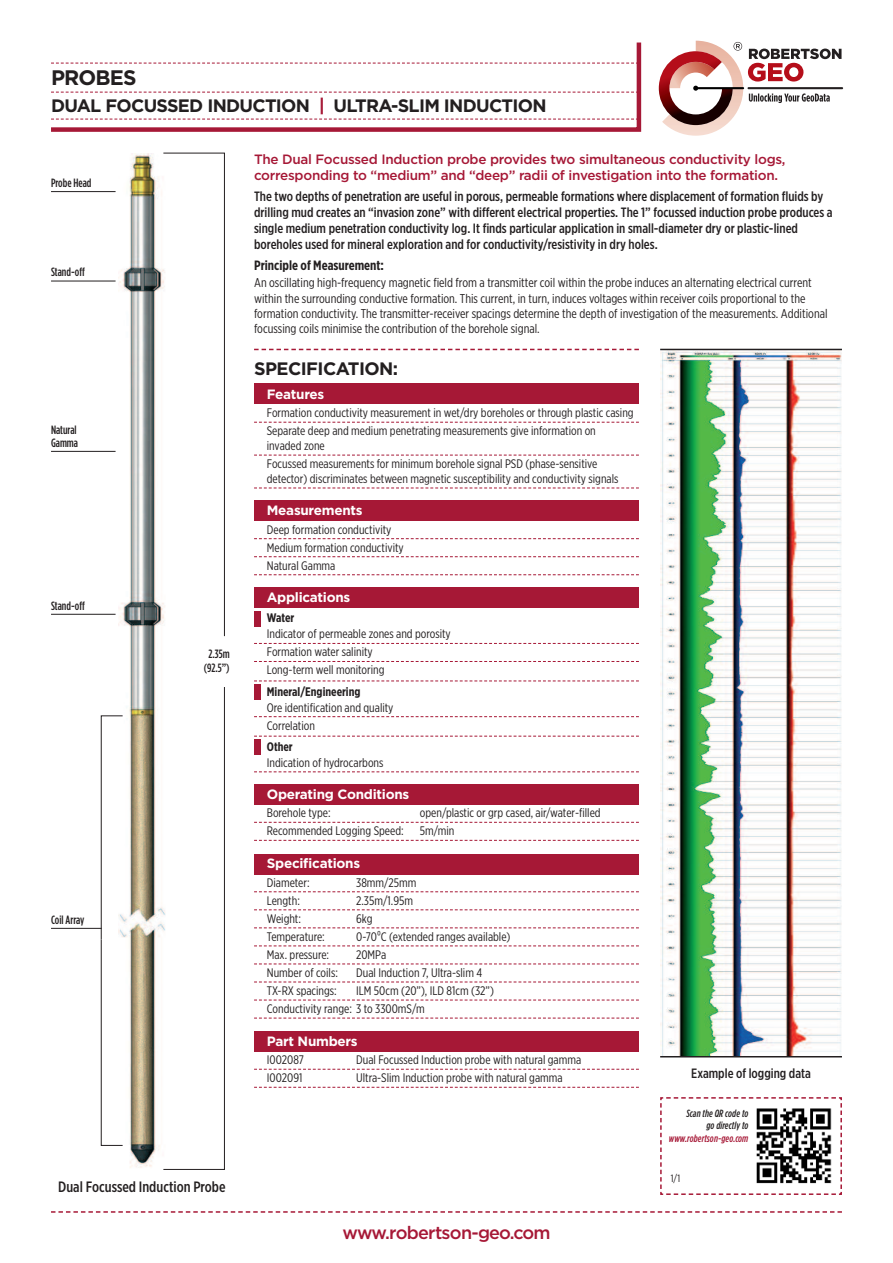
<style>
.page{position:relative;width:893px;height:1263px;background:#fff}
.page>*{position:absolute;margin:0;border:0;box-sizing:border-box;transform-origin:0 0}
.t1{font:700 21px "Gotham";letter-spacing:-.04em;color:#231f20}
.t2{font:700 18px "Gotham";letter-spacing:-.04em;color:#231f20}
.t3{font:500 18px "Gotham";letter-spacing:-.045em;color:#a61836}
.t4{font:500 15px "Gotham X Narrow";color:#231f20}
.t5{font:500 13.5px/16.2px "Gotham X Narrow";color:#231f20}
.t6{font:500 13.5px/16.2px "Gotham";letter-spacing:-.02em;color:#a61836}
.t7{font:700 13.5px "Gotham";letter-spacing:-.02em;color:#fff}
.t8{font:700 13.5px "Gotham X Narrow";color:#231f20}
.t9{font:12.75px/15.3px "Gotham X Narrow";color:#231f20}
.t10{font:12.3px/18px "Gotham X Narrow";color:#231f20}
.t11{font:700 12.3px "Gotham X Narrow";color:#231f20}
.t12{font:500 12px/14.4px "Gotham Condensed";color:#231f20;text-align:center}
.t13{font:italic 500 10.5px/12.6px "Gotham Condensed";letter-spacing:.01em;color:#231f20;text-align:right}
.t14{font:italic 500 10.5px "Gotham Condensed";letter-spacing:.01em;color:#a61836}
.t15{font:10.5px "Gotham X Narrow";color:#231f20}
.s1{color:#a61836}
</style>
<div class="page">
<svg style="left:660px;top:1097px;width:182px;height:98px"></svg>
<img style="left:660px;top:350px;width:182px;height:706px">
<img style="left:118px;top:153px;width:44px;height:1015px">
<svg style="left:51px;top:1211px;width:791px;height:2px"></svg>
<hr style="left:747px;top:87px;width:96px;height:2px;background:#231f20">
<svg style="left:659px;top:41px;width:182px;height:95px"></svg>
<svg style="left:51px;top:42px;width:591px;height:90px"></svg>
<svg style="left:51px;top:63px;width:588px;height:1px"></svg>
<svg style="left:51px;top:92px;width:588px;height:1px"></svg>
<svg style="left:51px;top:119px;width:588px;height:1px"></svg>
<svg style="left:254px;top:349px;width:385px;height:1px"></svg>
<hr style="left:660px;top:349px;width:182px;height:1px;background:#231f20">
<hr style="left:660px;top:1056px;width:182px;height:1px;background:#231f20">
<hr style="left:51px;top:281px;width:65px;height:1px;background:#231f20">
<hr style="left:51px;top:451px;width:65px;height:1px;background:#231f20">
<hr style="left:51px;top:614px;width:65px;height:1px;background:#231f20">
<hr style="left:51px;top:928px;width:51px;height:1px;background:#231f20">
<hr style="left:51px;top:191px;width:65px;height:1px;background:#231f20">
<svg style="left:162px;top:152px;width:63px;height:485px"></svg>
<svg style="left:162px;top:687px;width:63px;height:483px"></svg>
<svg style="left:100px;top:715px;width:24px;height:431px"></svg>
<div style="left:254px;top:383px;width:385px;height:20px;background:#a61836"></div>
<svg style="left:254px;top:422px;width:385px;height:1px"></svg>
<svg style="left:254px;top:455px;width:385px;height:1px"></svg>
<svg style="left:254px;top:487px;width:385px;height:1px"></svg>
<div style="left:254px;top:501px;width:385px;height:20px;background:#a61836"></div>
<svg style="left:254px;top:538px;width:385px;height:1px"></svg>
<svg style="left:254px;top:556px;width:385px;height:1px"></svg>
<svg style="left:254px;top:574px;width:385px;height:1px"></svg>
<div style="left:254px;top:588px;width:385px;height:20px;background:#a61836"></div>
<svg style="left:254px;top:643px;width:385px;height:1px"></svg>
<svg style="left:254px;top:661px;width:385px;height:1px"></svg>
<svg style="left:254px;top:680px;width:385px;height:1px"></svg>
<svg style="left:254px;top:716px;width:385px;height:1px"></svg>
<svg style="left:254px;top:736px;width:385px;height:1px"></svg>
<svg style="left:254px;top:771px;width:385px;height:1px"></svg>
<div style="left:254px;top:784px;width:385px;height:21px;background:#a61836"></div>
<svg style="left:254px;top:822px;width:385px;height:1px"></svg>
<svg style="left:254px;top:840px;width:385px;height:1px"></svg>
<div style="left:254px;top:854px;width:385px;height:20px;background:#a61836"></div>
<svg style="left:254px;top:891px;width:385px;height:1px"></svg>
<svg style="left:254px;top:909px;width:385px;height:1px"></svg>
<svg style="left:254px;top:927px;width:385px;height:1px"></svg>
<svg style="left:254px;top:945px;width:385px;height:1px"></svg>
<svg style="left:254px;top:963px;width:385px;height:1px"></svg>
<svg style="left:254px;top:981px;width:385px;height:1px"></svg>
<svg style="left:254px;top:999px;width:385px;height:1px"></svg>
<svg style="left:254px;top:1017px;width:385px;height:1px"></svg>
<div style="left:254px;top:1031px;width:385px;height:21px;background:#a61836"></div>
<svg style="left:254px;top:1069px;width:385px;height:1px"></svg>
<svg style="left:254px;top:1087px;width:385px;height:1px"></svg>
<div style="left:254px;top:611px;width:6px;height:16px;background:#a61836"></div>
<div style="left:254px;top:684px;width:6px;height:16px;background:#a61836"></div>
<div style="left:254px;top:739px;width:6px;height:16px;background:#a61836"></div>
<h1 class="t1" style="left:51px;top:70px;width:87px">PROBES</h1>
<h2 class="t2" style="left:51px;top:100px;width:497px">DUAL FOCUSSED INDUCTION <span class="s1">|</span> ULTRA-SLIM INDUCTION</h2>
<p class="t12" style="left:51px;top:176px;width:42px">Probe Head</p>
<p class="t12" style="left:51px;top:266px;width:35px">Stand-off</p>
<p class="t12" style="left:51px;top:424px;width:29px;line-height:12.8px;text-align:left">Natural<br>Gamma</p>
<p class="t12" style="left:51px;top:599px;width:35px">Stand-off</p>
<p class="t12" style="left:51px;top:913px;width:35px">Coil Array</p>
<p class="t12" style="left:204px;top:647px;width:27px">2.35m (92.5”)</p>
<p class="t4" style="left:58px;top:1181px;width:169px">Dual Focussed Induction Probe</p>
<p class="t6" style="left:254px;top:152px;width:533px">The Dual Focussed Induction probe provides two simultaneous conductivity logs, corresponding to “medium” and “deep” radii of investigation into the formation.</p>
<p class="t5" style="left:254px;top:189px;width:580px">The two depths of penetration are useful in porous, permeable formations where displacement of formation fluids by drilling mud creates an “invasion zone” with different electrical properties. The 1” focussed induction probe produces a single medium penetration conductivity log. It finds particular application in small-diameter dry or plastic-lined boreholes used for mineral exploration and for conductivity/resistivity in dry holes.</p>
<p class="t8" style="left:254px;top:260px;width:131px">Principle of Measurement:</p>
<p class="t9" style="left:254px;top:276px;width:575px">An oscillating high-frequency magnetic field from a transmitter coil within the probe induces an alternating electrical current within the surrounding conductive formation. This current, in turn, induces voltages within receiver coils proportional to the formation conductivity. The transmitter-receiver spacings determine the depth of investigation of the measurements. Additional focussing coils minimise the contribution of the borehole signal.</p>
<h2 class="t2" style="left:254px;top:362px;width:146px">SPECIFICATION:</h2>
<p class="t7" style="left:267px;top:389px;width:59px">Features</p>
<p class="t10" style="left:267px;top:405px;width:368px">Formation conductivity measurement in wet/dry boreholes or through plastic casing<br>Separate deep and medium penetrating measurements give information on</p>
<p class="t10" style="left:267px;top:438px;width:332px">invaded zone<br>Focussed measurements for minimum borehole signal PSD (phase-sensitive</p>
<p class="t10" style="left:267px;top:470px;width:353px">detector) discriminates between magnetic susceptibility and conductivity signals</p>
<p class="t7" style="left:267px;top:506px;width:97px">Measurements</p>
<p class="t10" style="left:267px;top:521px;width:138px">Deep formation conductivity<br>Medium formation conductivity<br>Natural Gamma</p>
<p class="t7" style="left:267px;top:592px;width:85px">Applications</p>
<p class="t11" style="left:267px;top:614px;width:29px">Water</p>
<p class="t10" style="left:267px;top:626px;width:186px">Indicator of permeable zones and porosity<br>Formation water salinity<br>Long-term well monitoring</p>
<p class="t11" style="left:267px;top:687px;width:95px">Mineral/Engineering</p>
<p class="t10" style="left:267px;top:699px;width:128px">Ore identification and quality<br>Correlation</p>
<p class="t11" style="left:267px;top:742px;width:27px">Other</p>
<p class="t10" style="left:267px;top:754px;width:118px">Indication of hydrocarbons</p>
<p class="t7" style="left:267px;top:789px;width:144px">Operating Conditions</p>
<p class="t10" style="left:267px;top:805px;width:65px">Borehole type:</p>
<p class="t10" style="left:420px;top:805px;width:182px">open/plastic or grp cased, air/water-filled</p>
<p class="t10" style="left:267px;top:823px;width:138px">Recommended Logging Speed:</p>
<p class="t10" style="left:420px;top:823px;width:36px">5m/min</p>
<p class="t7" style="left:267px;top:859px;width:95px">Specifications</p>
<p class="t10" style="left:267px;top:874px;width:44px">Diameter:</p>
<p class="t10" style="left:356px;top:874px;width:62px">38mm/25mm</p>
<p class="t10" style="left:267px;top:892px;width:35px">Length:</p>
<p class="t10" style="left:356px;top:892px;width:58px">2.35m/1.95m</p>
<p class="t10" style="left:267px;top:910px;width:36px">Weight:</p>
<p class="t10" style="left:356px;top:910px;width:18px">6kg</p>
<p class="t10" style="left:267px;top:928px;width:60px">Temperature:</p>
<p class="t10" style="left:356px;top:928px;width:156px">0-700C (extended ranges available)</p>
<p class="t10" style="left:267px;top:946px;width:64px">Max. pressure:</p>
<p class="t10" style="left:356px;top:946px;width:32px">20MPa</p>
<p class="t10" style="left:267px;top:964px;width:73px">Number of coils:</p>
<p class="t10" style="left:356px;top:964px;width:128px">Dual Induction 7, Ultra-slim 4</p>
<p class="t10" style="left:267px;top:982px;width:71px">TX-RX spacings:</p>
<p class="t10" style="left:267px;top:982px;width:229px;text-indent:89px">ILM 50cm (20”), ILD 81cm (32”)<br>Conductivity range: 3 to 3300mS/m</p>
<p class="t7" style="left:267px;top:1036px;width:92px">Part Numbers</p>
<p class="t10" style="left:267px;top:1052px;width:39px">I002087</p>
<p class="t10" style="left:356px;top:1052px;width:227px">Dual Focussed Induction probe with natural gamma</p>
<p class="t10" style="left:267px;top:1070px;width:37px">I002091</p>
<p class="t10" style="left:356px;top:1070px;width:208px">Ultra-Slim Induction probe with natural gamma</p>
<h2 class="t3" style="left:342px;top:1226px;width:210px">www.robertson-geo.com</h2>
<p class="t5" style="left:691px;top:1066px;width:121px">Example of logging data</p>
<p class="t13" style="left:686px;top:1107px;width:64px">Scan the QR code to go directly to</p>
<p class="t14" style="left:669px;top:1135px;width:81px">www.robertson-geo.com</p>
<p class="t15" style="left:671px;top:1175px;width:11px">1/1</p>
</div>
